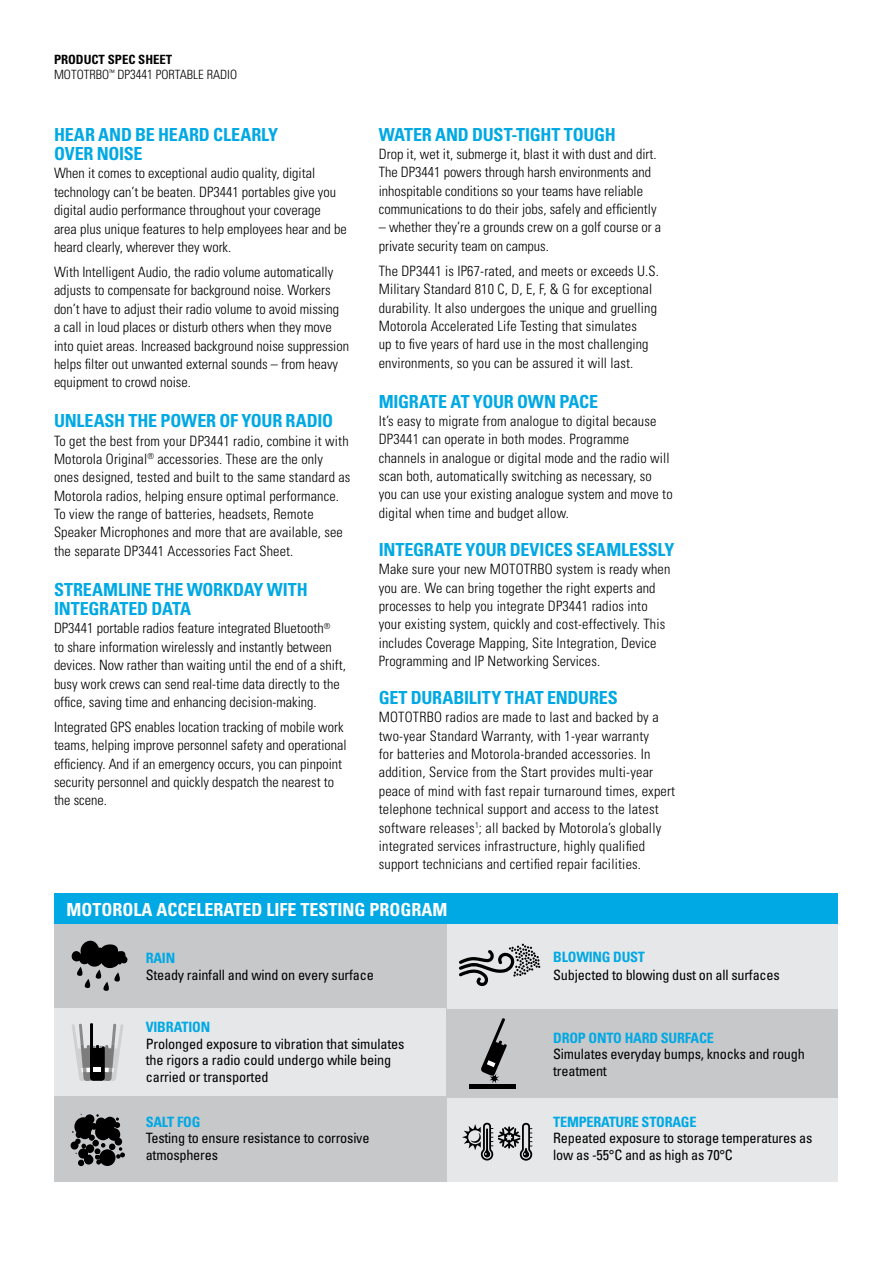
<style>
.page{position:relative;width:893px;height:1263px;background:#fff}
.page>*{position:absolute;margin:0;border:0;box-sizing:border-box;transform-origin:0 0}
.t1{font:700 condensed 18px/19.5px "Univers";letter-spacing:-.015em;color:#00a9e4}
.t2{font:700 condensed 18px "Univers";color:#fff}
.t3{font:300 condensed 14.25px/18.3px "Univers";letter-spacing:.01em;color:#000}
.t4{font:condensed 14.25px/16.5px "Univers";letter-spacing:-.015em;color:#000}
.t5{font:700 condensed 14.25px "Univers";letter-spacing:-.015em;color:#00a9e4}
.t6{font:700 condensed 12.75px/15.3px "Univers";color:#000}
.t7{font:300 condensed 12.75px "Univers";color:#000}
.s1{font-weight:300}
.s2{font-weight:300;font-size:13.2px}
</style>
<div class="page">
<div style="left:54px;top:923px;width:784px;height:258px;background:#c7c8ca"></div>
<div style="left:54px;top:1008px;width:392px;height:88px;background:#e6e7e8"></div>
<div style="left:447px;top:923px;width:391px;height:85px;background:#e6e7e8"></div>
<div style="left:447px;top:1098px;width:391px;height:83px;background:#e6e7e8"></div>
<svg style="left:72px;top:940px;width:56px;height:51px"></svg>
<svg style="left:72px;top:1023px;width:51px;height:58px"></svg>
<svg style="left:71px;top:1114px;width:54px;height:52px"></svg>
<svg style="left:459px;top:944px;width:81px;height:42px"></svg>
<svg style="left:462px;top:1123px;width:70px;height:38px"></svg>
<svg style="left:481px;top:1018px;width:26px;height:65px"></svg>
<div style="left:469px;top:1084px;width:47px;height:5px;background:#000"></div>
<div style="left:54px;top:893px;width:784px;height:31px;background:#00a9e4"></div>
<p class="t6" style="left:54px;top:52px;width:120px">PRODUCT SPEC SHEET<br><span class="s1">MOTOTRBO</span><sup>™</sup> <span class="s1">DP</span><span class="s2">3441</span> <span class="s1">port</span></p>
<p class="t7" style="left:180px;top:67px;width:59px">able RADIO</p>
<p class="t1" style="left:54px;top:124px;width:226px">HEAR AND BE HEARD CLEARLY<br>OVER NOISE</p>
<p class="t3" style="left:54px;top:164px;width:294px">When it comes to exceptional audio quality, digital technology can’t be beaten. DP3441 portables give you digital audio performance throughout your coverage area plus unique features to help employees hear and be heard clearly, wherever they work.</p>
<p class="t3" style="left:54px;top:263px;width:297px">With Intelligent Audio, the radio volume automatically adjusts to compensate for background noise. Workers don’t have to adjust their radio volume to avoid missing a call in loud places or disturb others when they move into quiet areas. Increased background noise suppression helps filter out unwanted external sounds – from heavy equipment to crowd noise.</p>
<p class="t1" style="left:54px;top:411px;width:33px">UNLEAS</p>
<p class="t1" style="left:114px;top:411px;width:220px">H THE POWER OF YOUR RADIO</p>
<p class="t3" style="left:54px;top:431px;width:298px">To get the best from your DP3441 radio, combine it with Motorola Original<sup>®</sup> accessories. These are the only ones designed, tested and built to the same standard as Motorola radios, helping ensure optimal performance.<br>To view the range of batteries, headsets, Remote Speaker Microphones and more that are available, see the separate DP3441 Accessories Fact Sheet.</p>
<p class="t1" style="left:54px;top:579px;width:255px">STREAMLINE THE WORKDAY WITH<br>INTEGRATED DATA</p>
<p class="t3" style="left:54px;top:619px;width:293px">DP3441 portable radios feature integrated Bluetooth<sup>®<br></sup>to share information wirelessly and instantly between devices. Now rather than waiting until the end of a shift, busy work crews can send real-time data directly to the office, saving time and enhancing decision-making.</p>
<p class="t3" style="left:54px;top:718px;width:294px">Integrated GPS enables location tracking of mobile work teams, helping improve personnel safety and operational efficiency. And if an emergency occurs, you can pinpoint security personnel and quickly despatch the nearest to the scene.</p>
<p class="t1" style="left:379px;top:124px;width:238px">WATER AND DUST-TIGHT TOUGH</p>
<p class="t3" style="left:379px;top:145px;width:279px">Drop it, wet it, submerge it, blast it with dust and dirt.<br>The DP3441 powers through harsh environments and inhospitable conditions so your teams have reliable communications to do their jobs, safely and efficiently</p>
<p class="t3" style="left:379px;top:218px;width:284px">– whether they’re a grounds crew on a golf course or a private security team on campus.</p>
<p class="t3" style="left:379px;top:262px;width:282px">The DP3441 is IP67-rated, and meets or exceeds U.S.<br>Military Standard 810 C, D, E, F, &amp; G for exceptional durability. It also undergoes the unique and gruelling Motorola Accelerated Life Testing that simulates<br>up to five years of hard use in the most challenging environments, so you can be assured it will last.</p>
<p class="t1" style="left:379px;top:391px;width:219px">MIGRATE AT YOUR OWN PACE</p>
<p class="t3" style="left:379px;top:412px;width:295px">It’s easy to migrate from analogue to digital because DP3441 can operate in both modes. Programme channels in analogue or digital mode and the radio will scan both, automatically switching as necessary, so you can use your existing analogue system and move to digital when time and budget allow.</p>
<p class="t1" style="left:379px;top:539px;width:252px">INTEGRATE YOUR DEVICES SEAMLESSL</p>
<p class="t1" style="left:664px;top:539px;width:12px">Y</p>
<p class="t3" style="left:379px;top:560px;width:293px">Make sure your new MOTOTRBO system is ready when you are. We can bring together the right experts and processes to help you integrate DP3441 radios into your existing system, quickly and cost-effectively. This includes Coverage Mapping, Site Integration, Device Programming and IP Networking Services.</p>
<p class="t1" style="left:379px;top:687px;width:230px">GET DURABILITY THAT ENDURES</p>
<p class="t3" style="left:379px;top:708px;width:298px">MOTOTRBO radios are made to last and backed by a two-year Standard Warranty, with 1-year warranty<br>for batteries and Motorola-branded accessories. In addition, Service from the Start provides multi-year peace of mind with fast repair turnaround times, expert telephone technical support and access to the latest software releases<sup>1</sup>; all backed by Motorola’s globally integrated services infrastructure, highly qualified support technicians and certified repair facilities.</p>
<p class="t2" style="left:67px;top:899px;width:382px">MOTOROLA ACCELERATED LIFE TESTING PROGRAM</p>
<p class="t5" style="left:146px;top:949px;width:23px">RAIN</p>
<p class="t4" style="left:146px;top:966px;width:230px">Steady rainfall and wind on every surface</p>
<p class="t5" style="left:146px;top:1018px;width:44px">VIBRATION</p>
<p class="t4" style="left:146px;top:1035px;width:260px">Prolonged exposure to vibration that simulates the rigors a radio could undergo while being carried or transported</p>
<p class="t5" style="left:146px;top:1113px;width:47px">SALT FOG</p>
<p class="t4" style="left:146px;top:1129px;width:225px">Testing to ensure resistance to corrosive atmospheres</p>
<p class="t5" style="left:553px;top:948px;width:24px">BLOWING</p>
<p class="t5" style="left:613px;top:948px;width:33px">DUST</p>
<p class="t4" style="left:553px;top:966px;width:228px">Subjected to blowing dust on all surfaces</p>
<p class="t5" style="left:553px;top:1029px;width:161px">DROP ONTO HARD SURFACE</p>
<p class="t4" style="left:553px;top:1045px;width:253px">Simulates everyday bumps, knocks and rough treatment</p>
<p class="t5" style="left:553px;top:1113px;width:97px">TEMPERATURE STOR</p>
<p class="t5" style="left:672px;top:1113px;width:26px">AGE</p>
<p class="t4" style="left:553px;top:1129px;width:261px">Repeated exposure to storage temperatures as low as -55°C and as high as 70°C</p>
</div>
